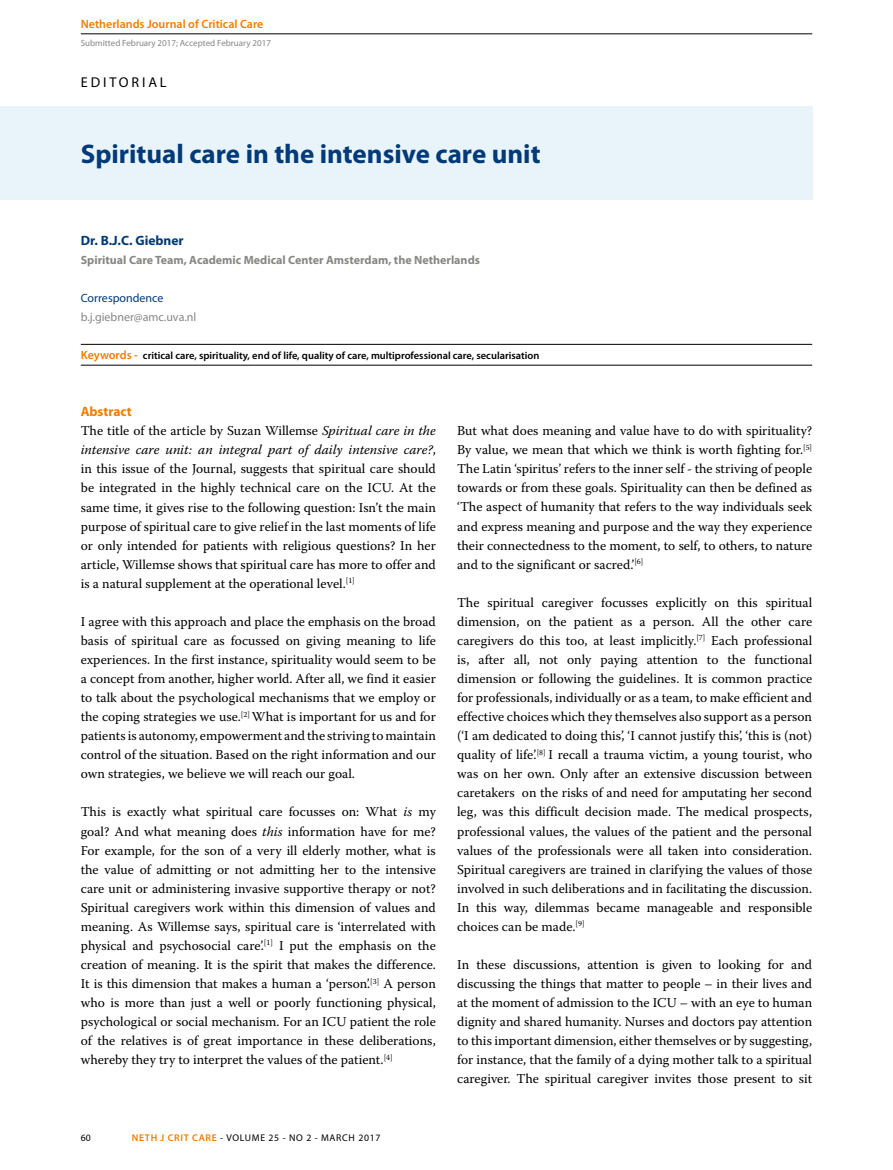
<style>
.page{position:relative;width:893px;height:1170px;background:#fff}
.page>*{position:absolute;margin:0;border:0;box-sizing:border-box;transform-origin:0 0}
.t1{font:700 27px "Myriad Pro";color:#003a78}
.t2{font:14.25px "Myriad Pro";letter-spacing:.2em;color:#000}
.t3{font:13.5px/19px "Warnock Pro";color:#000;text-align:justify}
.t4{font:700 13.5px "Myriad Pro";color:#003a78}
.t5{font:700 13.5px "Myriad Pro";color:#f07d00}
.t6{font:700 12px "Myriad Pro";color:#878786}
.t7{font:600 12px "Myriad Pro";color:#f07d00}
.t8{font:12px "Myriad Pro";color:#878786}
.t9{font:12px "Myriad Pro";color:#003a78}
.t10{font:600 10.5px "Myriad Pro";color:#000}
.t11{font:9.75px "Myriad Pro";letter-spacing:.07em;color:#000}
.t12{font:9px "Myriad Pro";color:#878786}
.s1{font-size:12px;color:#f07d00}
.s2{font-style:italic}
.s3{font-weight:600;color:#f07d00}
</style>
<div class="page">
<hr style="left:81px;top:34px;width:731px;height:1px;background:#000">
<div style="left:0;top:106px;width:812px;height:94px;background:#e9f3fa"></div>
<hr style="left:81px;top:365px;width:731px;height:1px;background:#000">
<hr style="left:81px;top:344px;width:731px;height:1px;background:#000">
<p class="t7" style="left:81px;top:20px;width:184px">Netherlands Journal of Critical Care</p>
<p class="t12" style="left:81px;top:40px;width:192px">Submitted February 2017; Accepted February 2017</p>
<p class="t2" style="left:81px;top:77px;width:87px">EDITORIAL</p>
<h1 class="t1" style="left:81px;top:144px;width:461px">Spiritual care in the intensive care unit</h1>
<p class="t4" style="left:81px;top:235px;width:104px">Dr. B.J.C. Giebner</p>
<p class="t6" style="left:81px;top:255px;width:401px">Spiritual Care Team, Academic Medical Center Amsterdam, the Netherlands</p>
<p class="t9" style="left:81px;top:293px;width:84px">Correspondence</p>
<p class="t8" style="left:81px;top:312px;width:117px">b.j.giebner@amc.uva.nl</p>
<p class="t10" style="left:81px;top:351px;width:460px"><span class="s1">Keywords -</span> critical care, spirituality, end of life, quality of care, multiprofessional care, secularisation</p>
<p class="t5" style="left:81px;top:406px;width:53px">Abstract</p>
<p class="t3" style="left:81px;top:422px;width:357px">The title of the article by Suzan Willemse <span class="s2">Spiritual care in the intensive care unit: an integral part of daily intensive care?</span>, in this issue of the Journal, suggests that spiritual care should be integrated in the highly technical care on the ICU. At the same time, it gives rise to the following question: Isn’t the main purpose of spiritual care to give relief in the last moments of life or only intended for patients with religious questions? In her article, Willemse shows that spiritual care has more to offer and is a natural supplement at the operational level.<sup>[1]</sup></p>
<p class="t3" style="left:81px;top:613px;width:357px">I agree with this approach and place the emphasis on the broad basis of spiritual care as focussed on giving meaning to life experiences. In the first instance, spirituality would seem to be a concept from another, higher world. After all, we find it easier to talk about the psychological mechanisms that we employ or the coping strategies we use.<sup>[2]</sup> What is important for us and for patients is autonomy, empowerment and the striving to maintain control of the situation. Based on the right information and our own strategies, we believe we will reach our goal.</p>
<p class="t3" style="left:81px;top:803px;width:357px">This is exactly what spiritual care focusses on: What <span class="s2">is</span> my goal? And what meaning does <span class="s2">this</span> information have for me?<br>For example, for the son of a very ill elderly mother, what is the value of admitting or not admitting her to the intensive care unit or administering invasive supportive therapy or not?<br>Spiritual caregivers work within this dimension of values and meaning. As Willemse says, spiritual care is ‘interrelated with physical and psychosocial care’.<sup>[1]</sup> I put the emphasis on the creation of meaning. It is the spirit that makes the difference.<br>It is this dimension that makes a human a ‘person’.<sup>[3]</sup> A person who is more than just a well or poorly functioning physical, psychological or social mechanism. For an ICU patient the role of the relatives is of great importance in these deliberations, whereby they try to interpret the values of the patient.<sup>[4]</sup></p>
<p class="t11" style="left:81px;top:1133px;width:12px">60</p>
<p class="t11" style="left:132px;top:1133px;width:250px"><span class="s3">NETH J CRIT CARE</span> - VOLUME 25 - NO 2 - MARCH 2017</p>
<p class="t3" style="left:457px;top:422px;width:357px">But what does meaning and value have to do with spirituality?<br>By value, we mean that which we think is worth fighting for.<sup>[5] </sup>The Latin ‘spiritus’ refers to the inner self - the striving of people towards or from these goals. Spirituality can then be defined as ‘The aspect of humanity that refers to the way individuals seek and express meaning and purpose and the way they experience their connectedness to the moment, to self, to others, to nature and to the significant or sacred.’<sup>[6]</sup></p>
<p class="t3" style="left:457px;top:594px;width:357px">The spiritual caregiver focusses explicitly on this spiritual dimension, on the patient as a person. All the other care caregivers do this too, at least implicitly.<sup>[7]</sup> Each professional is, after all, not only paying attention to the functional dimension or following the guidelines. It is common practice for professionals, individually or as a team, to make efficient and effective choices which they themselves also support as a person (‘I am dedicated to doing this’, ‘I cannot justify this’, ‘this is (not) quality of life’.<sup>[8]</sup> I recall a trauma victim, a young tourist, who was on her own. Only after an extensive discussion between caretakers on the risks of and need for amputating her second leg, was this difficult decision made. The medical prospects, professional values, the values of the patient and the personal values of the professionals were all taken into consideration.<br>Spiritual caregivers are trained in clarifying the values of those involved in such deliberations and in facilitating the discussion.<br>In this way, dilemmas became manageable and responsible choices can be made.<sup>[9]</sup></p>
<p class="t3" style="left:457px;top:956px;width:357px">In these discussions, attention is given to looking for and discussing the things that matter to people – in their lives and at the moment of admission to the ICU – with an eye to human dignity and shared humanity. Nurses and doctors pay attention to this important dimension, either themselves or by suggesting, for instance, that the family of a dying mother talk to a spiritual caregiver. The spiritual caregiver invites those present to sit</p>
</div>
